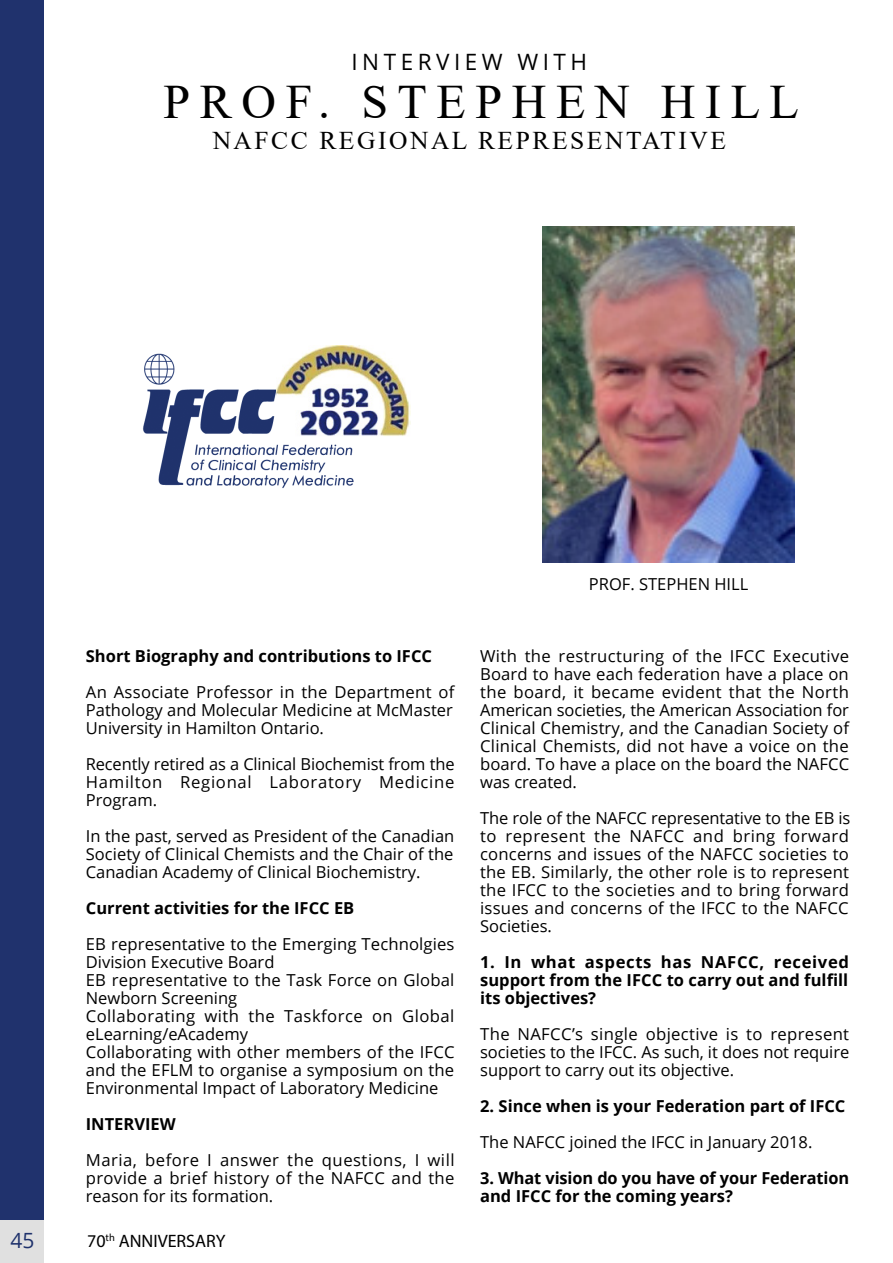
<style>
.page{position:relative;width:893px;height:1263px;background:#fff}
.page>*{position:absolute;margin:0;border:0;box-sizing:border-box;transform-origin:0 0}
.t1{font:48px "Times New Roman";letter-spacing:.2em;color:#000}
.t2{font:25.5px "Times New Roman";letter-spacing:.1em;color:#000}
.t3{font:22.5px "Open Sans";letter-spacing:.2em;color:#000}
.t4{font:21px "Open Sans";color:#1f326c}
.t5{font:18px "Myriad Pro";color:#000}
.t6{font:16.5px/18px "Open Sans";letter-spacing:.005em;color:#000}
.t7{font:700 16.5px/18px "Open Sans";color:#000}
.t8{font:16.5px/36px "Open Sans";letter-spacing:.03em;color:#000}
.s1{font-weight:700}
.s2{font-weight:400}
</style>
<div class="page">
<div style="left:0;top:0;width:44px;height:1263px;background:#20326d"></div>
<div style="left:0;top:1220px;width:44px;height:43px;background:#e0e0e0"></div>
<img style="left:143px;top:353px;width:211px;height:136px">
<img style="left:277px;top:345px;width:134px;height:91px">
<img style="left:543px;top:227px;width:251px;height:336px">
<p class="t3" style="left:351px;top:46px;width:237px">INTERVIEW WITH</p>
<p class="t1" style="left:164px;top:68px;width:637px">PROF. STEPHEN HILL</p>
<p class="t2" style="left:213px;top:122px;width:515px">NAFCC REGIONAL REPRESENTATIVE</p>
<p class="t6" style="left:86px;top:637px;width:370px;line-height:36px"><span class="s1">Short Biography and contributions to IFCC<br></span>An Associate Professor in the Department of</p>
<p class="t6" style="left:86px;top:700px;width:369px">Pathology and Molecular Medicine at McMaster<br>University in Hamilton Ontario.</p>
<p class="t6" style="left:86px;top:754px;width:370px;text-align:justify">Recently retired as a Clinical Biochemist from the Hamilton Regional Laboratory Medicine Program.</p>
<p class="t6" style="left:86px;top:826px;width:370px;text-align:justify">In the past, served as President of the Canadian Society of Clinical Chemists and the Chair of the Canadian Academy of Clinical Biochemistry.</p>
<p class="t6" style="left:86px;top:889px;width:370px;line-height:36px"><span class="s1">Current activities for the IFCC EB<br></span>EB representative to the Emerging Technolgies</p>
<p class="t6" style="left:86px;top:952px;width:370px">Division Executive Board<br>EB representative to the Task Force on Global Newborn Screening<br>Collaborating with the Taskforce on Global eLearning/eAcademy<br>Collaborating with other members of the IFCC and the EFLM to organise a symposium on the Environmental Impact of Laboratory Medicine</p>
<p class="t8" style="left:86px;top:1105px;width:370px"><span class="s1">INTERVIEW<br></span>Maria, before I answer the questions, I will</p>
<p class="t6" style="left:86px;top:1168px;width:370px">provide a brief history of the NAFCC and the reason for its formation.</p>
<p class="t4" style="left:11px;top:1226px;width:26px">45</p>
<p class="t5" style="left:87px;top:1230px;width:140px">70<sup>th</sup> ANNIVERSARY</p>
<p class="t6" style="left:589px;top:575px;width:161px">PROF. STEPHEN HILL</p>
<p class="t6" style="left:480px;top:646px;width:371px;text-align:justify">With the restructuring of the IFCC Executive Board to have each federation have a place on the board, it became evident that the North American societies, the American Association for Clinical Chemistry, and the Canadian Society of Clinical Chemists, did not have a voice on the board. To have a place on the board the NAFCC was created.</p>
<p class="t6" style="left:480px;top:808px;width:372px;text-align:justify">The role of the NAFCC representative to the EB is to represent the NAFCC and bring forward concerns and issues of the NAFCC societies to the EB. Similarly, the other role is to represent the IFCC to the societies and to bring forward issues and concerns of the IFCC to the NAFCC Societies.</p>
<p class="t7" style="left:480px;top:952px;width:370px;text-align:justify">1. In what aspects has NAFCC, received support from the IFCC to carry out and fulfill its objectives?</p>
<p class="t6" style="left:480px;top:1024px;width:371px;text-align:justify">The NAFCC’s single objective is to represent societies to the IFCC. As such, it does not require support to carry out its objective.</p>
<p class="t7" style="left:480px;top:1087px;width:367px;line-height:36px">2. Since when is your Federation part of IFCC<br><span class="s2">The NAFCC joined the IFCC in January 2018.</span></p>
<p class="t7" style="left:480px;top:1168px;width:370px">3. What vision do you have of your Federation and IFCC for the coming years?</p>
</div>
